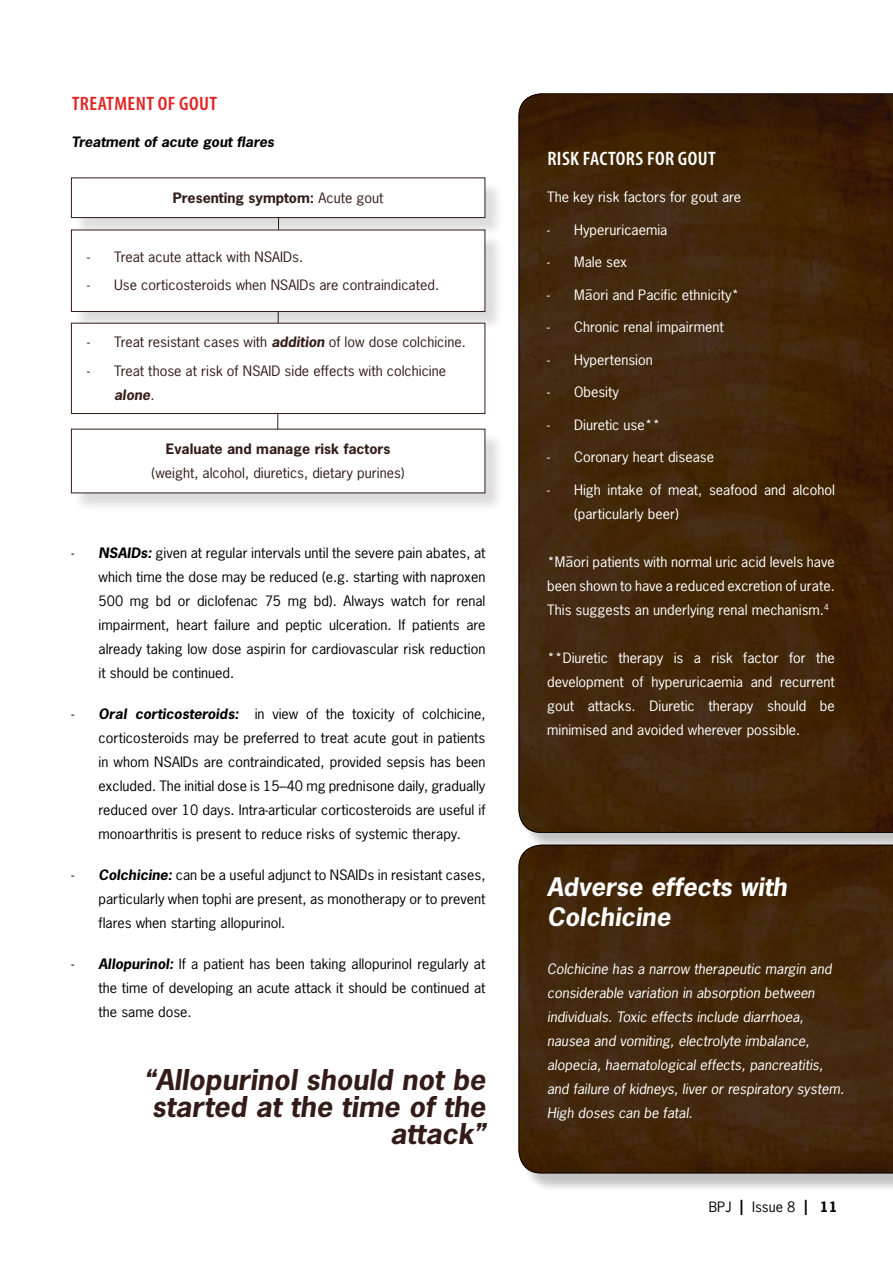
<style>
.page{position:relative;width:893px;height:1263px;background:#fff}
.page>*{position:absolute;margin:0;border:0;box-sizing:border-box;transform-origin:0 0}
.t1{font:italic 700 27px/27px "News Gothic Std";color:#331c17;text-align:right;scale:1.06 1}
.t2{font:italic 700 24px/30px "News Gothic Std";color:#fff;scale:1.06 1}
.t3{font:600 condensed 19.5px "Myriad Pro";letter-spacing:.02em;color:#fff;scale:1.06 1}
.t4{font:600 condensed 19.5px "Myriad Pro";letter-spacing:.02em;color:#e32322;scale:1.06 1}
.t5{font:13.5px/24px "News Gothic Std";color:#000;text-align:justify;scale:1.06 1}
.t6{font:13.5px/24px "News Gothic Std";color:#fff;text-align:justify;scale:1.06 1}
.t7{font:italic 13.5px/24px "News Gothic Std";color:#fff;scale:1.06 1}
.t8{font:13.5px/28.2px "News Gothic Std";color:#331c17;scale:1.06 1}
.t9{font:700 13.5px "News Gothic Std";color:#331c17;scale:1.06 1}
.t10{font:italic 700 13.5px "News Gothic Std";color:#000;scale:1.06 1}
.t11{font:13.5px "News Gothic Std";color:#fff}
.t12{font:italic 700 13.5px "News Gothic Std";color:#331c17;scale:1.06 1}
.t13{font:13.5px/28.2px "News Gothic Std";color:#331c17}
.t14{font:13.5px "News Gothic Std";color:#000}
.s1{font-weight:400}
.s2{font-weight:700;font-style:italic}
.s3{font-weight:400;font-style:normal}
.s4{font-family:"News Gothic"}
.s5{font-size:19.5px}
.s6{font-weight:700}
</style>
<div class="page">
<svg style="left:277px;top:414px;width:2px;height:15px"></svg>
<div style="left:73px;top:179px;width:432px;height:58px;background:#000;opacity:.14"></div>
<div style="left:71px;top:178px;width:414px;height:40px;background:#fff"></div>
<div style="left:71px;top:178px;width:414px;height:40px;border:1px solid #331c17"></div>
<div style="left:73px;top:231px;width:432px;height:100px;background:#000;opacity:.14"></div>
<div style="left:71px;top:230px;width:414px;height:81px;background:#fff"></div>
<div style="left:71px;top:230px;width:414px;height:82px;border:1px solid #331c17"></div>
<div style="left:73px;top:430px;width:432px;height:82px;background:#000;opacity:.14"></div>
<div style="left:71px;top:429px;width:414px;height:64px;background:#fff"></div>
<svg style="left:519px;top:94px;width:374px;height:739px;background:#402509"></svg>
<div style="left:520px;top:846px;width:373px;height:346px;background:#000;opacity:.14"></div>
<svg style="left:519px;top:845px;width:374px;height:328px;background:#41270b"></svg>
<div style="left:71px;top:323px;width:414px;height:90px;background:#fff"></div>
<div style="left:71px;top:323px;width:414px;height:91px;border:1px solid #331c17"></div>
<h3 class="t4" style="left:72px;top:92px;width:138px">TREATMENT OF GOUT</h3>
<p class="t10" style="left:72px;top:133px;width:193px">Treatment of acute gout flares</p>
<p class="t13" style="left:87px;top:243px;width:4px">- -</p>
<p class="t13" style="left:87px;top:328px;width:4px">- -</p>
<p class="t9" style="left:173px;top:189px;width:200px">Presenting symptom: <span class="s1">Acute gout</span></p>
<p class="t8" style="left:114px;top:243px;width:308px">Treat acute attack with NSAIDs.<br>Use corticosteroids when NSAIDs are contraindicated.</p>
<p class="t8" style="left:114px;top:328px;width:333px">Treat resistant cases with <span class="s2">addition</span> of low dose colchicine.<br>Treat those at risk of NSAID side effects with colchicine</p>
<p class="t12" style="left:114px;top:386px;width:40px">alone<span class="s3">.</span></p>
<p class="t9" style="left:166px;top:440px;width:213px">Evaluate and manage risk factors</p>
<p class="t8" style="left:152px;top:459px;width:240px">(weight, alcohol, diuretics, dietary purines)</p>
<p class="t14" style="left:72px;top:544px;width:4px">-</p>
<p class="t14" style="left:72px;top:705px;width:4px">-</p>
<p class="t14" style="left:72px;top:866px;width:4px">-</p>
<p class="t14" style="left:72px;top:955px;width:4px">-</p>
<p class="t5" style="left:99px;top:541px;width:367px"><span class="s2">NSAIDs:</span> given at regular intervals until the severe pain abates, at which time the dose may be reduced (e.g. starting with naproxen 500 mg bd or diclofenac 75 mg bd). Always watch for renal impairment, heart failure and peptic ulceration. If patients are already taking low dose aspirin for cardiovascular risk reduction it should be continued.</p>
<p class="t5" style="left:99px;top:702px;width:366px"><span class="s2">Oral corticosteroids:</span> in view of the toxicity of colchicine, corticosteroids may be preferred to treat acute gout in patients in whom NSAIDs are contraindicated, provided sepsis has been excluded. The initial dose is 15–40 mg prednisone daily, gradually reduced over 10 days. Intra-articular corticosteroids are useful if monoarthritis is present to reduce risks of systemic therapy.</p>
<p class="t5" style="left:99px;top:863px;width:366px"><span class="s2">Colchicine:</span> can be a useful adjunct to NSAIDs in resistant cases, particularly when tophi are present, as monotherapy or to prevent flares when starting allopurinol.</p>
<p class="t5" style="left:99px;top:952px;width:366px"><span class="s2">Allopurinol:</span> If a patient has been taking allopurinol regularly at the time of developing an acute attack it should be continued at the same dose.</p>
<h1 class="t1" style="left:144px;top:1066px;width:324px">“Allopurinol should not be started at the time of the attack”</h1>
<h3 class="t3" style="left:547px;top:147px;width:160px">RISK FACTORS FOR GOUT</h3>
<p class="t6" style="left:547px;top:185px;width:185px">The key risk factors for gout are</p>
<p class="t6" style="left:574px;top:217px;width:90px">Hyperuricaemia</p>
<p class="t6" style="left:574px;top:250px;width:51px">Male sex</p>
<p class="t6" style="left:574px;top:282px;width:157px">M<span class="s4">ä</span>ori and Pacific ethnicity*</p>
<p class="t6" style="left:574px;top:315px;width:143px">Chronic renal impairment</p>
<p class="t6" style="left:574px;top:347px;width:76px">Hypertension</p>
<p class="t6" style="left:574px;top:380px;width:44px">Obesity</p>
<p class="t6" style="left:574px;top:412px;width:83px">Diuretic use**</p>
<p class="t6" style="left:574px;top:445px;width:133px">Coronary heart disease</p>
<p class="t6" style="left:574px;top:477px;width:247px">High intake of meat, seafood and alcohol (particularly beer)</p>
<p class="t6" style="left:547px;top:549px;width:273px">*M<span class="s4">ä</span>ori patients with normal uric acid levels have been shown to have a reduced excretion of urate.<br>This suggests an underlying renal mechanism.<sup>4</sup></p>
<p class="t6" style="left:547px;top:645px;width:273px">**Diuretic therapy is a risk factor for the development of hyperuricaemia and recurrent gout attacks. Diuretic therapy should be minimised and avoided wherever possible.</p>
<p class="t11" style="left:547px;top:221px;width:4px">-</p>
<p class="t11" style="left:547px;top:253px;width:4px">-</p>
<p class="t11" style="left:547px;top:286px;width:4px">-</p>
<p class="t11" style="left:547px;top:318px;width:4px">-</p>
<p class="t11" style="left:547px;top:351px;width:4px">-</p>
<p class="t11" style="left:547px;top:383px;width:4px">-</p>
<p class="t11" style="left:547px;top:416px;width:4px">-</p>
<p class="t11" style="left:547px;top:448px;width:4px">-</p>
<p class="t11" style="left:547px;top:481px;width:4px">-</p>
<h2 class="t2" style="left:547px;top:872px;width:228px">Adverse effects with<br>Colchicine</h2>
<p class="t7" style="left:547px;top:957px;width:282px">Colchicine has a narrow therapeutic margin and considerable variation in absorption between individuals. Toxic effects include diarrhoea, nausea and vomiting, electrolyte imbalance, alopecia, haematological effects, pancreatitis, and failure of kidneys, liver or respiratory system.<br>High doses can be fatal.</p>
<p class="t5" style="left:709px;top:1195px;width:123px">BPJ <span class="s5">I</span> Issue 8 <span class="s5">I</span> <span class="s6">11</span></p>
</div>
